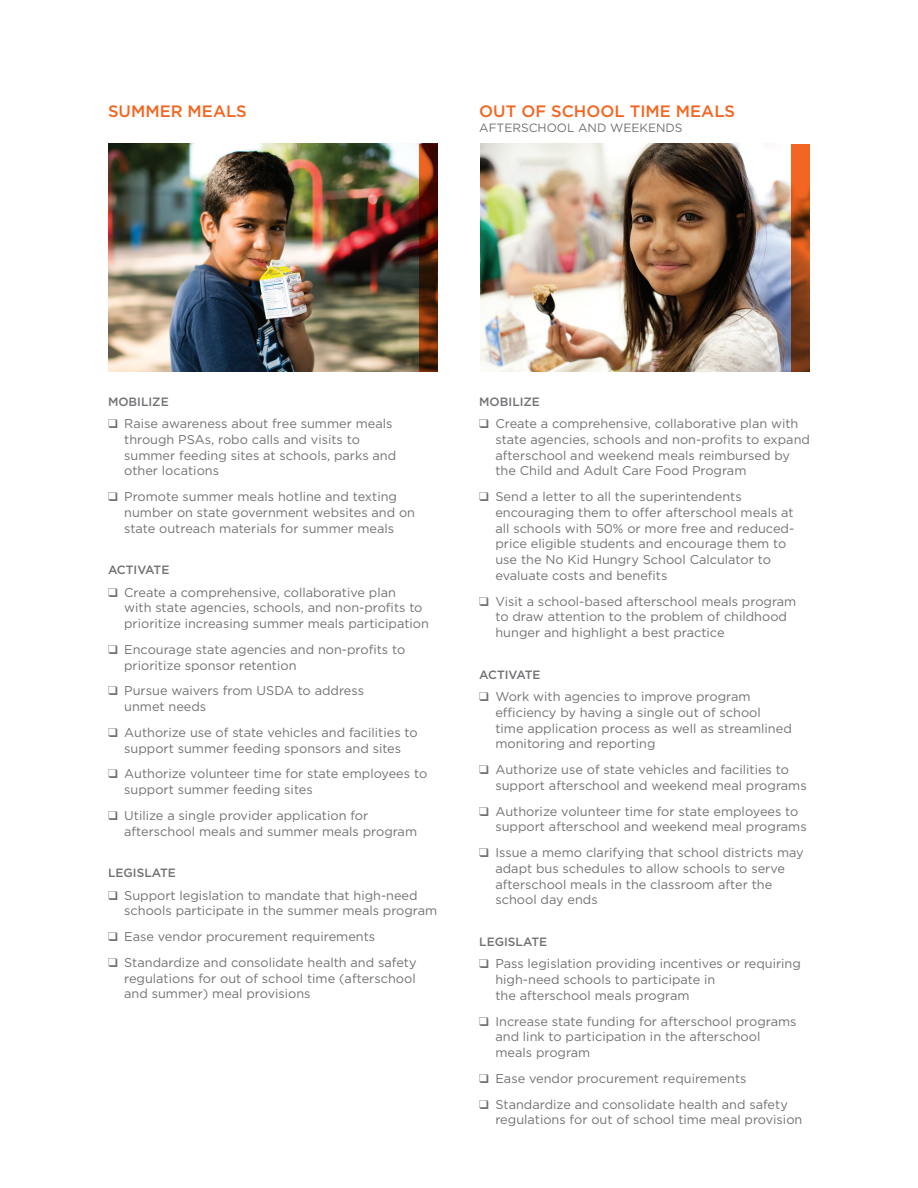
<style>
.page{position:relative;width:918px;height:1188px;background:#fff}
.page>*{position:absolute;margin:0;border:0;box-sizing:border-box;transform-origin:0 0}
.Subheader_1{font:500 16.5px "Gotham";color:#f36621}
.Header_1{font:500 16.5px "Gotham";color:#f36621}
.Checklist_copy{font:12.75px/15.8px "Gotham";color:#717275}
.Subheader_1-2{font:500 12px "Gotham";color:#717275}
.Subheader_1-3{font:12px "Gotham";color:#717275}
</style>
<div class="page">
<img style="left:108px;top:144px;width:311px;height:228px">
<img style="left:481px;top:144px;width:311px;height:228px">
<svg style="left:792px;top:144px;width:18px;height:228px;background:#a34819"></svg>
<svg style="left:419px;top:144px;width:18px;height:228px;background:#5e2008"></svg>
<p class="Header_1" style="left:108px;top:100px;width:140px">SUMMER MEALS</p>
<p class="Subheader_1" style="left:479px;top:100px;width:257px">OUT OF SCHOOL TIME MEALS</p>
<p class="Subheader_1-3" style="left:479px;top:120px;width:205px">AFTERSCHOOL AND WEEKENDS</p>
<p class="Subheader_1-2" style="left:108px;top:394px;width:62px">MOBILIZE</p>
<p class="Checklist_copy" style="left:124px;top:416px;width:274px;text-indent:-16px">❑ Raise awareness about free summer meals through PSAs, robo calls and visits to summer feeding sites at schools, parks and other locations</p>
<p class="Checklist_copy" style="left:124px;top:489px;width:292px;text-indent:-16px">❑ Promote summer meals hotline and texting number on state government websites and on state outreach materials for summer meals</p>
<p class="Subheader_1-2" style="left:108px;top:562px;width:63px">ACTIVATE</p>
<p class="Checklist_copy" style="left:124px;top:584px;width:306px;text-indent:-16px">❑ Create a comprehensive, collaborative plan<br>with state agencies, schools, and non-profits to prioritize increasing summer meals participation</p>
<p class="Checklist_copy" style="left:124px;top:641px;width:283px;text-indent:-16px">❑ Encourage state agencies and non-profits to prioritize sponsor retention</p>
<p class="Checklist_copy" style="left:124px;top:683px;width:241px;text-indent:-16px">❑ Pursue waivers from USDA to address unmet needs</p>
<p class="Checklist_copy" style="left:108px;top:724px;width:311px;text-align:center">❑ Authorize use of state vehicles and facilities to support summer feeding sponsors and sites</p>
<p class="Checklist_copy" style="left:124px;top:766px;width:305px;text-indent:-16px">❑ Authorize volunteer time for state employees to support summer feeding sites</p>
<p class="Checklist_copy" style="left:124px;top:807px;width:294px;text-indent:-16px">❑ Utilize a single provider application for afterschool meals and summer meals program</p>
<p class="Subheader_1-2" style="left:108px;top:865px;width:70px">LEGISLATE</p>
<p class="Checklist_copy" style="left:124px;top:887px;width:315px;text-indent:-16px">❑ Support legislation to mandate that high-need schools participate in the summer meals program</p>
<p class="Checklist_copy" style="left:108px;top:928px;width:269px">❑ Ease vendor procurement requirements</p>
<p class="Checklist_copy" style="left:124px;top:954px;width:294px;text-align:justify;text-indent:-16px">❑ Standardize and consolidate health and safety regulations for out of school time (afterschool and summer) meal provisions</p>
<p class="Subheader_1-2" style="left:479px;top:394px;width:62px">MOBILIZE</p>
<p class="Checklist_copy" style="left:495px;top:416px;width:316px;text-indent:-16px">❑ Create a comprehensive, collaborative plan with state agencies, schools and non-profits to expand afterschool and weekend meals reimbursed by the Child and Adult Care Food Program</p>
<p class="Checklist_copy" style="left:495px;top:489px;width:300px;text-indent:-16px">❑ Send a letter to all the superintendents encouraging them to offer afterschool meals at all schools with 50% or more free and reduced&shy;price eligible students and encourage them to use the No Kid Hungry School Calculator to evaluate costs and benefits</p>
<p class="Checklist_copy" style="left:495px;top:593px;width:302px;text-indent:-16px">❑ Visit a school-based afterschool meals program to draw attention to the problem of childhood hunger and highlight a best practice</p>
<p class="Subheader_1-2" style="left:479px;top:667px;width:63px">ACTIVATE</p>
<p class="Checklist_copy" style="left:495px;top:689px;width:298px;text-indent:-16px">❑ Work with agencies to improve program efficiency by having a single out of school time application process as well as streamlined monitoring and reporting</p>
<p class="Checklist_copy" style="left:495px;top:762px;width:313px;text-indent:-16px">❑ Authorize use of state vehicles and facilities to support afterschool and weekend meal programs</p>
<p class="Checklist_copy" style="left:495px;top:803px;width:313px;text-indent:-16px">❑ Authorize volunteer time for state employees to support afterschool and weekend meal programs</p>
<p class="Checklist_copy" style="left:495px;top:845px;width:310px;text-indent:-16px">❑ Issue a memo clarifying that school districts may adapt bus schedules to allow schools to serve afterschool meals in the classroom after the school day ends</p>
<p class="Subheader_1-2" style="left:479px;top:934px;width:70px">LEGISLATE</p>
<p class="Checklist_copy" style="left:495px;top:956px;width:307px;text-indent:-16px">❑ Pass legislation providing incentives or requiring high-need schools to participate in<br>the afterschool meals program</p>
<p class="Checklist_copy" style="left:495px;top:1013px;width:303px;text-indent:-16px">❑ Increase state funding for afterschool programs and link to participation in the afterschool meals program</p>
<p class="Checklist_copy" style="left:479px;top:1070px;width:269px">❑ Ease vendor procurement requirements</p>
<p class="Checklist_copy" style="left:495px;top:1096px;width:308px;text-indent:-16px">❑ Standardize and consolidate health and safety regulations for out of school time meal provision</p>
</div>
